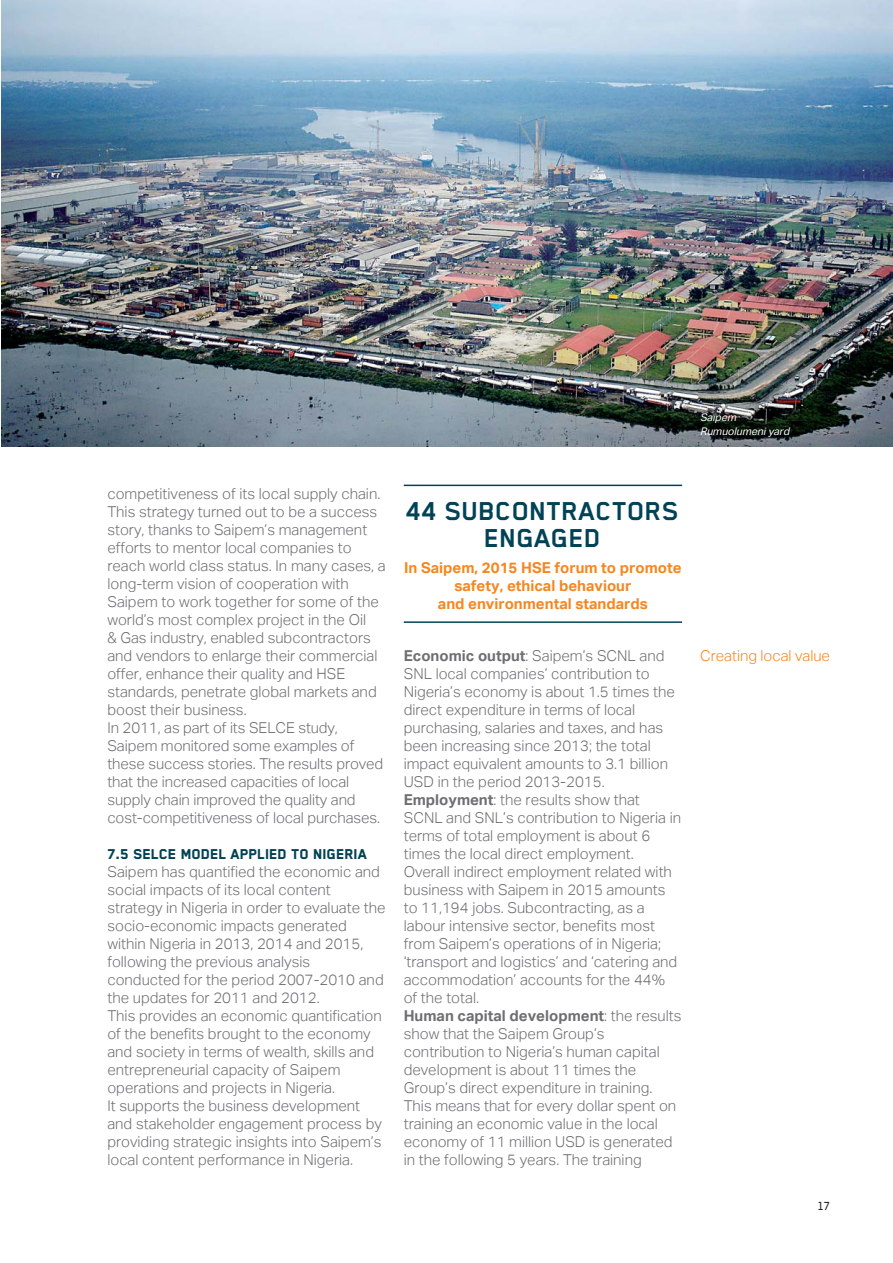
<style>
.page{position:relative;width:893px;height:1263px;background:#fff}
.page>*{position:absolute;margin:0;border:0;box-sizing:border-box;transform-origin:0 0}
.t1{font:700 30px/27px "Blender Pro";color:#004356;text-align:center}
.t2{font:800 16.5px "Blender Pro";color:#004356}
.t3{font:300 15px/18px "Aktiv Grotesk";color:#6d6e70}
.t4{font:700 15px/18px "Aktiv Grotesk";color:#f6861f;text-align:center}
.t5{font:300 15px "Aktiv Grotesk";color:#f6861f}
.t6{font:500 13.5px "Blender Pro";color:#231f20;scale:.9 1}
.t7{font:italic 10.5px/13.5px "Aktiv Grotesk";color:#fff}
.s1{font-weight:700}
</style>
<div class="page">
<img style="left:1px;top:0;width:892px;height:446px">
<hr style="left:404px;top:485px;width:278px;height:1px;background:#004356">
<hr style="left:404px;top:621px;width:278px;height:2px;background:#004356">
<p class="t7" style="left:700px;top:410px;width:94px">Saipem<br>Rumuolumeniyard</p>
<p class="t3" style="left:107px;top:484px;width:280px">competitiveness of its local supply chain.<br>This strategy turned out to be a success story, thanks to Saipem’s management efforts to mentor local companies to reach world class status. In many cases, a long-term vision of cooperation with Saipem to work together for some of the world’s most complex project in the Oil<br>&amp; Gas industry, enabled subcontractors and vendors to enlarge their commercial offer, enhance their quality and HSE standards, penetrate global markets and boost their business.<br>In 2011, as part of its SELCE study, Saipem monitored some examples of these success stories. The results proved that the increased capacities of local supply chain improved the quality and cost-competitiveness of local purchases.</p>
<p class="t2" style="left:107px;top:844px;width:262px">7.5 SELCE MODEL APPLIED TO NIGERIA</p>
<p class="t3" style="left:107px;top:862px;width:280px">Saipem has quantified the economic and social impacts of its local content strategy in Nigeria in order to evaluate the socio-economic impacts generated within Nigeria in 2013, 2014 and 2015, following the previous analysis conducted for the period 2007-2010 and the updates for 2011 and 2012.<br>This provides an economic quantification of the benefits brought to the economy and society in terms of wealth, skills and entrepreneurial capacity of Saipem operations and projects in Nigeria.<br>It supports the business development and stakeholder engagement process by providing strategic insights into Saipem’s local content performance in Nigeria.</p>
<h1 class="t1" style="left:406px;top:500px;width:275px">44 SUBCONTRACTORS<br>ENGAGED</h1>
<p class="t4" style="left:404px;top:558px;width:279px">In Saipem, 2015 HSE forum to promote safety, ethical behaviour<br>and environmental standards</p>
<p class="t3" style="left:404px;top:646px;width:279px"><span class="s1">Economic output</span>: Saipem’s SCNL and SNL local companies’ contribution to Nigeria’s economy is about 1.5 times the direct expenditure in terms of local purchasing, salaries and taxes, and has been increasing since 2013; the total impact equivalent amounts to 3.1 billion USD in the period 2013-2015.<br><span class="s1">Employment</span>: the results show that SCNL and SNL’s contribution to Nigeria in terms of total employment is about 6 times the local direct employment.<br>Overall indirect employment related with business with Saipem in 2015 amounts to 11,194 jobs. Subcontracting, as a labour intensive sector, benefits most from Saipem’s operations of in Nigeria; ‘transport and logistics’ and ‘catering and accommodation’ accounts for the 44% of the total.<br><span class="s1">Human capital development</span>: the results show that the Saipem Group’s contribution to Nigeria’s human capital development is about 11 times the Group’s direct expenditure in training.<br>This means that for every dollar spent on training an economic value in the local economy of 11 million USD is generated in the following 5 years. The training</p>
<p class="t5" style="left:700px;top:645px;width:131px">Creating local value</p>
<p class="t6" style="left:818px;top:1200px;width:15px">17</p>
</div>
